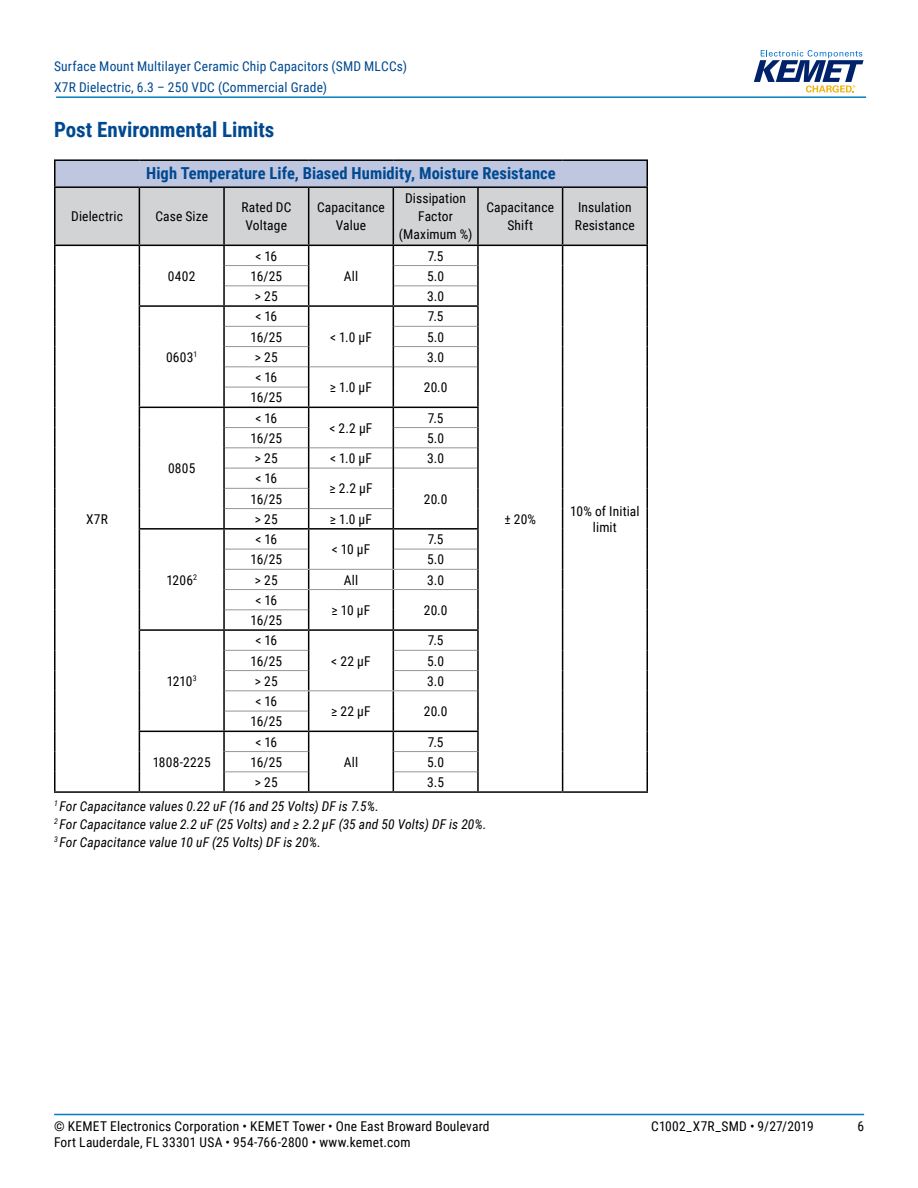
<style>
.page{position:relative;width:918px;height:1188px;background:#fff}
.page>*{position:absolute;margin:0;border:0;box-sizing:border-box;transform-origin:0 0}
.t1{font:700 21px "Roboto Condensed";color:#004990}
.t2{font:700 16.5px "Roboto Condensed";letter-spacing:.005em;color:#004990}
.t3{font:13.5px/18px "Roboto Condensed";letter-spacing:.01em;color:#000;text-align:center}
.t4{font:italic 13.5px/18px "Roboto Condensed";letter-spacing:.01em;color:#000}
.t5{font:13.5px/21px "Roboto Condensed";letter-spacing:.015em;color:#004990}
</style>
<div class="page">
<hr style="left:54px;top:1114px;width:810px;height:1px;background:#007dc3">
<hr style="left:56px;top:96px;width:810px;height:2px;background:#007dc3">
<svg style="left:754px;top:50px;width:110px;height:43px"></svg>
<div style="left:55px;top:160px;width:592px;height:27px;background:#bfc6e0"></div>
<hr style="left:54px;top:186px;width:85px;height:2px;background:#000">
<hr style="left:139px;top:186px;width:85px;height:2px;background:#000">
<hr style="left:224px;top:186px;width:85px;height:2px;background:#000">
<hr style="left:309px;top:186px;width:84px;height:2px;background:#000">
<hr style="left:393px;top:186px;width:85px;height:2px;background:#000">
<hr style="left:478px;top:186px;width:85px;height:2px;background:#000">
<hr style="left:563px;top:186px;width:85px;height:2px;background:#000">
<hr style="left:54px;top:159px;width:85px;height:2px;background:#000">
<hr style="left:54px;top:161px;width:2px;height:25px;background:#000">
<hr style="left:139px;top:159px;width:85px;height:2px;background:#000">
<hr style="left:224px;top:159px;width:85px;height:2px;background:#000">
<hr style="left:309px;top:159px;width:84px;height:2px;background:#000">
<hr style="left:393px;top:159px;width:85px;height:2px;background:#000">
<hr style="left:478px;top:159px;width:85px;height:2px;background:#000">
<hr style="left:563px;top:159px;width:85px;height:2px;background:#000">
<hr style="left:646px;top:161px;width:2px;height:25px;background:#000">
<hr style="left:54px;top:791px;width:85px;height:2px;background:#000">
<hr style="left:478px;top:791px;width:85px;height:2px;background:#000">
<hr style="left:563px;top:791px;width:85px;height:2px;background:#000">
<hr style="left:139px;top:791px;width:85px;height:2px;background:#000">
<hr style="left:309px;top:791px;width:84px;height:2px;background:#000">
<hr style="left:224px;top:791px;width:85px;height:2px;background:#000">
<hr style="left:393px;top:791px;width:85px;height:2px;background:#000">
<svg style="left:54px;top:187px;width:594px;height:604px"></svg>
<hr style="left:477px;top:650px;width:2px;height:21px;background:#000">
<hr style="left:477px;top:671px;width:2px;height:20px;background:#000">
<hr style="left:477px;top:691px;width:2px;height:20px;background:#000">
<hr style="left:477px;top:711px;width:2px;height:20px;background:#000">
<hr style="left:309px;top:731px;width:84px;height:1px;background:#000">
<hr style="left:393px;top:731px;width:86px;height:1px;background:#000">
<hr style="left:224px;top:731px;width:85px;height:1px;background:#000">
<hr style="left:225px;top:650px;width:83px;height:1px;background:#939598">
<hr style="left:394px;top:650px;width:83px;height:1px;background:#939598">
<hr style="left:225px;top:670px;width:83px;height:1px;background:#939598">
<hr style="left:394px;top:670px;width:83px;height:1px;background:#939598">
<hr style="left:225px;top:690px;width:84px;height:1px;background:#939598">
<hr style="left:309px;top:690px;width:84px;height:1px;background:#939598">
<hr style="left:393px;top:690px;width:84px;height:1px;background:#939598">
<hr style="left:225px;top:711px;width:83px;height:1px;background:#939598">
<hr style="left:225px;top:751px;width:83px;height:1px;background:#939598">
<hr style="left:394px;top:751px;width:83px;height:1px;background:#939598">
<hr style="left:225px;top:771px;width:83px;height:1px;background:#939598">
<hr style="left:394px;top:771px;width:83px;height:1px;background:#939598">
<p class="t5" style="left:54px;top:55px;width:355px">Surface Mount Multilayer Ceramic Chip Capacitors (SMD MLCCs)<br>X7R Dielectric, 6.3 – 250 VDC (Commercial Grade)</p>
<h1 class="t1" style="left:54px;top:115px;width:222px">Post Environmental Limits</h1>
<p class="t2" style="left:146px;top:162px;width:411px">High Temperature Life, Biased Humidity, Moisture Resistance</p>
<p class="t3" style="left:71px;top:207px;width:53px">Dielectric</p>
<p class="t3" style="left:155px;top:207px;width:54px">Case Size</p>
<p class="t3" style="left:241px;top:198px;width:52px">Rated DC<br>Voltage</p>
<p class="t3" style="left:317px;top:198px;width:69px">Capacitance<br>Value</p>
<p class="t3" style="left:399px;top:189px;width:75px">Dissipation<br>Factor (Maximum %)</p>
<p class="t3" style="left:486px;top:198px;width:69px">Capacitance<br>Shift</p>
<p class="t3" style="left:575px;top:198px;width:61px;text-align:left">Insulation<br>Resistance</p>
<p class="t3" style="left:86px;top:509px;width:23px">X7R</p>
<p class="t3" style="left:168px;top:266px;width:29px">0402</p>
<p class="t3" style="left:166px;top:347px;width:33px">0603<sup>1</sup></p>
<p class="t3" style="left:168px;top:459px;width:29px">0805</p>
<p class="t3" style="left:166px;top:570px;width:32px">1206<sup>2</sup></p>
<p class="t3" style="left:167px;top:671px;width:32px">1210<sup>3</sup></p>
<p class="t3" style="left:255px;top:246px;width:23px">&lt; 16</p>
<p class="t3" style="left:428px;top:246px;width:17px">7.5</p>
<p class="t3" style="left:344px;top:266px;width:16px">All</p>
<p class="t3" style="left:251px;top:266px;width:33px">16/25</p>
<p class="t3" style="left:427px;top:266px;width:18px">5.0</p>
<p class="t3" style="left:255px;top:287px;width:24px">&gt; 25</p>
<p class="t3" style="left:427px;top:287px;width:18px">3.0</p>
<p class="t3" style="left:255px;top:307px;width:23px">&lt; 16</p>
<p class="t3" style="left:428px;top:307px;width:17px">7.5</p>
<p class="t3" style="left:251px;top:327px;width:33px">16/25</p>
<p class="t3" style="left:427px;top:327px;width:18px">5.0</p>
<p class="t3" style="left:255px;top:347px;width:24px">&gt; 25</p>
<p class="t3" style="left:427px;top:347px;width:18px">3.0</p>
<p class="t3" style="left:255px;top:368px;width:23px">&lt; 16</p>
<p class="t3" style="left:330px;top:378px;width:44px">≥ 1.0 µF</p>
<p class="t3" style="left:424px;top:378px;width:25px">20.0</p>
<p class="t3" style="left:251px;top:388px;width:33px">16/25</p>
<p class="t3" style="left:330px;top:327px;width:43px">&lt; 1.0 µF</p>
<p class="t3" style="left:255px;top:408px;width:23px">&lt; 16</p>
<p class="t3" style="left:428px;top:408px;width:17px">7.5</p>
<p class="t3" style="left:330px;top:418px;width:44px">&lt; 2.2 µF</p>
<p class="t3" style="left:251px;top:428px;width:33px">16/25</p>
<p class="t3" style="left:427px;top:428px;width:18px">5.0</p>
<p class="t3" style="left:255px;top:449px;width:24px">&gt; 25</p>
<p class="t3" style="left:330px;top:449px;width:43px">&lt; 1.0 µF</p>
<p class="t3" style="left:427px;top:449px;width:18px">3.0</p>
<p class="t3" style="left:255px;top:469px;width:23px">&lt; 16</p>
<p class="t3" style="left:329px;top:479px;width:45px">≥ 2.2 µF</p>
<p class="t3" style="left:251px;top:489px;width:33px">16/25</p>
<p class="t3" style="left:424px;top:489px;width:25px">20.0</p>
<p class="t3" style="left:255px;top:509px;width:24px">&gt; 25</p>
<p class="t3" style="left:330px;top:509px;width:44px">≥ 1.0 µF</p>
<p class="t3" style="left:255px;top:530px;width:23px">&lt; 16</p>
<p class="t3" style="left:428px;top:530px;width:17px">7.5</p>
<p class="t3" style="left:332px;top:540px;width:40px">&lt; 10 µF</p>
<p class="t3" style="left:251px;top:550px;width:33px">16/25</p>
<p class="t3" style="left:427px;top:550px;width:18px">5.0</p>
<p class="t3" style="left:255px;top:570px;width:24px">&gt; 25</p>
<p class="t3" style="left:344px;top:570px;width:16px">All</p>
<p class="t3" style="left:427px;top:570px;width:18px">3.0</p>
<p class="t3" style="left:255px;top:590px;width:23px">&lt; 16</p>
<p class="t3" style="left:332px;top:601px;width:40px">≥10µF</p>
<p class="t3" style="left:424px;top:601px;width:25px">20.0</p>
<p class="t3" style="left:251px;top:611px;width:33px">16/25</p>
<p class="t3" style="left:255px;top:631px;width:23px">&lt; 16</p>
<p class="t3" style="left:428px;top:631px;width:17px">7.5</p>
<p class="t3" style="left:251px;top:651px;width:33px">16/25</p>
<p class="t3" style="left:427px;top:651px;width:18px">5.0</p>
<p class="t3" style="left:255px;top:671px;width:24px">&gt; 25</p>
<p class="t3" style="left:427px;top:671px;width:18px">3.0</p>
<p class="t3" style="left:255px;top:692px;width:23px">&lt; 16</p>
<p class="t3" style="left:331px;top:702px;width:41px">≥22µF</p>
<p class="t3" style="left:424px;top:702px;width:25px">20.0</p>
<p class="t3" style="left:251px;top:712px;width:33px">16/25</p>
<p class="t3" style="left:331px;top:651px;width:41px">&lt; 22 µF</p>
<p class="t3" style="left:255px;top:732px;width:23px">&lt; 16</p>
<p class="t3" style="left:428px;top:732px;width:17px">7.5</p>
<p class="t3" style="left:344px;top:752px;width:16px">All</p>
<p class="t3" style="left:251px;top:752px;width:33px">16/25</p>
<p class="t3" style="left:427px;top:752px;width:18px">5.0</p>
<p class="t3" style="left:255px;top:773px;width:24px">&gt; 25</p>
<p class="t3" style="left:427px;top:773px;width:18px">3.5</p>
<p class="t4" style="left:54px;top:797px;width:434px"><sup>1</sup> For Capacitance values 0.22 uF (16 and 25 Volts) DF is 7.5%.<br><sup>2</sup> For Capacitance value 2.2 uF (25 Volts) and ≥ 2.2 µF (35 and 50 Volts) DF is 20%.<br><sup>3</sup> For Capacitance value 10 uF (25 Volts) DF is 20%.</p>
<p class="t3" style="left:153px;top:752px;width:59px">1808-2225</p>
<p class="t3" style="left:504px;top:509px;width:33px">± 20%</p>
<p class="t3" style="left:570px;top:502px;width:71px;line-height:16.2px">10% of Initial limit</p>
<p class="t3" style="left:54px;top:1116px;width:437px">© KEMET Electronics Corporation • KEMET Tower • One East Broward Boulevard</p>
<p class="t3" style="left:651px;top:1116px;width:164px">C1002_X7R_SMD • 9/27/2019</p>
<p class="t3" style="left:857px;top:1116px;width:8px">6</p>
<p class="t3" style="left:54px;top:1133px;width:358px">Fort Lauderdale, FL 33301 USA • 954-766-2800 • www.kemet.com</p>
</div>
